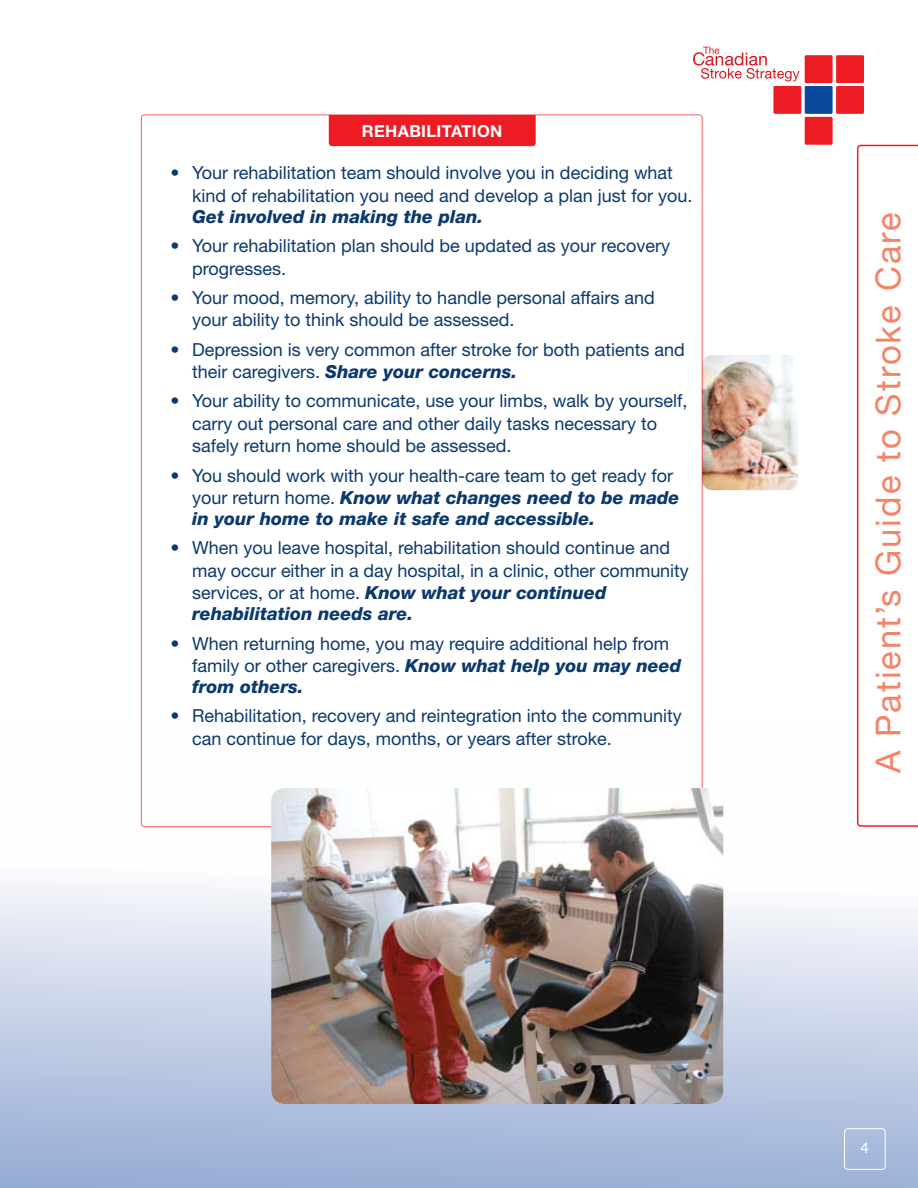
<style>
.page{position:relative;width:918px;height:1188px;background:#fff}
.page>*{position:absolute;margin:0;border:0;box-sizing:border-box;transform-origin:0 0}
.t1{font:34.5px "Helvetica Neue LT Std";letter-spacing:.06em;color:#f58466}
.t2{font:18px/22.5px "Helvetica Neue LT Std";color:#0b396d}
.t3{font:italic 800 18px "Helvetica Neue LT Std";color:#0b396d}
.t4{font:700 16.5px "Helvetica Neue LT Std";letter-spacing:.02em;color:#fff}
.t5{font:14.25px "Lucida Sans Std";color:#fff}
.s1{font-weight:800;font-style:italic}
</style>
<div class="page">
<svg style="left:0;top:726px;width:918px;height:462px"></svg>
<div style="left:135px;top:103px;width:627px;height:680px;background:#fff;border-radius:4px"></div>
<div style="left:844px;top:1128px;width:42px;height:42px;border:1px solid #fff;border-radius:3px"></div>
<svg style="left:857px;top:145px;width:61px;height:682px"></svg>
<img style="left:703px;top:355px;width:95px;height:135px">
<div style="left:329px;top:99px;width:207px;height:47px;background:#ed1c24;border-radius:3px"></div>
<div style="left:290px;top:50px;width:297px;height:64px;background:#fff"></div>
<img style="left:271px;top:788px;width:452px;height:316px">
<svg style="left:693px;top:47px;width:107px;height:34px"></svg>
<div style="left:836px;top:55px;width:28px;height:28px;background:#ed1c24"></div>
<div style="left:836px;top:86px;width:28px;height:28px;background:#ed1c24"></div>
<div style="left:805px;top:55px;width:28px;height:28px;background:#ed1c24"></div>
<div style="left:805px;top:86px;width:28px;height:28px;background:#0c499c"></div>
<div style="left:805px;top:117px;width:28px;height:28px;background:#ed1c24"></div>
<div style="left:773px;top:86px;width:28px;height:28px;background:#ed1c24"></div>
<p class="t4" style="left:362px;top:120px;width:142px">REHABILITATION</p>
<p class="t2" style="left:192px;top:161px;width:502px;text-indent:-22px">• Your rehabilitation team should involve you in deciding what kind of rehabilitation you need and develop a plan just for you.</p>
<p class="t3" style="left:192px;top:206px;width:293px">Get involved in making the plan.</p>
<p class="t2" style="left:192px;top:234px;width:479px;text-indent:-22px">• Your rehabilitation plan should be updated as your recovery progresses.</p>
<p class="t2" style="left:192px;top:286px;width:464px;text-indent:-22px">• Your mood, memory, ability to handle personal affairs and your ability to think should be assessed.</p>
<p class="t2" style="left:192px;top:338px;width:494px;text-indent:-22px">• Depression is very common after stroke for both patients and their caregivers. <span class="s1">Share your concerns.</span></p>
<p class="t2" style="left:192px;top:389px;width:497px;text-indent:-22px">• Your ability to communicate, use your limbs, walk by yourself, carry out personal care and other daily tasks necessary to safely return home should be assessed.</p>
<p class="t2" style="left:192px;top:464px;width:489px;line-height:21.8px;text-indent:-22px">• You should work with your health-care team to get ready for your return home. <span class="s1">Know what changes need to be made in your home to make it safe and accessible.</span></p>
<p class="t2" style="left:192px;top:537px;width:498px;line-height:22px;text-indent:-22px">• When you leave hospital, rehabilitation should continue and may occur either in a day hospital, in a clinic, other community services, or at home. <span class="s1">Know what your continued rehabilitation needs are.</span></p>
<p class="t2" style="left:192px;top:632px;width:491px;line-height:21.8px;text-indent:-22px">• When returning home, you may require additional help from family or other caregivers. <span class="s1">Know what help you may need from others.</span></p>
<p class="t2" style="left:192px;top:704px;width:491px;text-indent:-22px">• Rehabilitation, recovery and reintegration into the community can continue for days, months, or years after stroke.</p>
<h1 class="t1" style="left:868px;top:773px;width:563px;rotate:-90deg">A Patient’s Guide to Stroke Care</h1>
<p class="t5" style="left:860px;top:1140px;width:11px">4</p>
</div>
